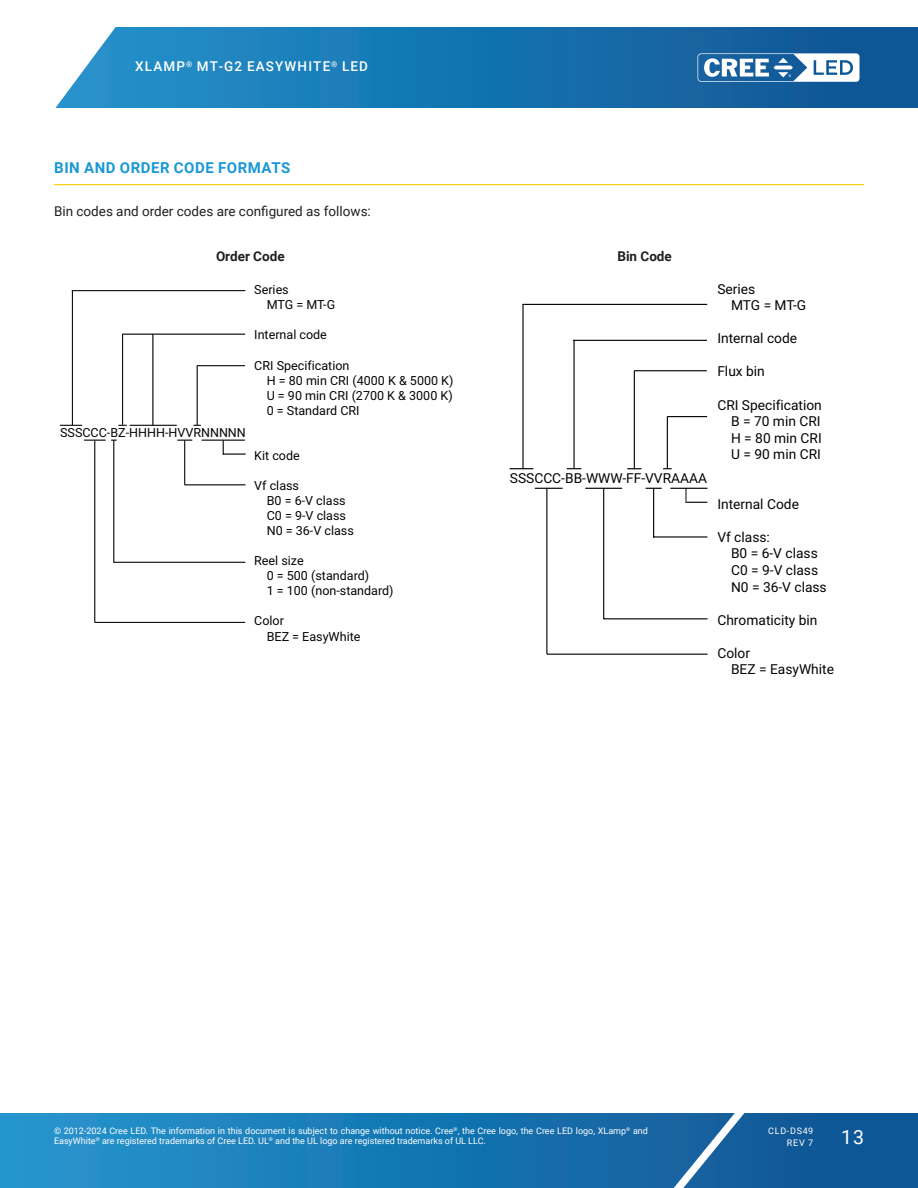
<style>
.page{position:relative;width:918px;height:1188px;background:#fff}
.page>*{position:absolute;margin:0;border:0;box-sizing:border-box;transform-origin:0 0}
.t1{font:19.5px "Roboto";color:#fff}
.Section_heading_with_rule{font:700 15px "Roboto";letter-spacing:.035em;color:#1a98d6}
.t2{font:13.8px/16.5px "Roboto";color:#040503}
.Text_justify{font:13.5px "Roboto";color:#231f20}
.t3{font:500 13.5px "Roboto";letter-spacing:.085em;color:#fff}
.Text_justify-2{font:700 13.5px "Roboto";color:#231f20}
.t4{font:12.6px/15px "Roboto";color:#040503}
.t5{font:9px/10.8px "Roboto";color:#fff}
.t6{font:9px/12px "Roboto";letter-spacing:.085em;color:#fff;text-align:right}
</style>
<div class="page">
<svg style="left:0;top:1113px;width:918px;height:75px;background:#1876b2"></svg>
<svg style="left:644px;top:1113px;width:117px;height:75px;background:#296da6"></svg>
<svg style="left:55px;top:27px;width:863px;height:81px;background:#2078b2"></svg>
<svg style="left:698px;top:53px;width:162px;height:29px"></svg>
<hr style="left:54px;top:184px;width:810px;height:1px;background:#fece08">
<svg style="left:646px;top:488px;width:16px;height:1px"></svg>
<svg style="left:567px;top:468px;width:14px;height:1px"></svg>
<hr style="left:670px;top:488px;width:37px;height:1px;background:#040503">
<svg style="left:510px;top:468px;width:23px;height:1px"></svg>
<svg style="left:627px;top:468px;width:14px;height:1px"></svg>
<hr style="left:585px;top:488px;width:37px;height:1px;background:#040503">
<svg style="left:535px;top:488px;width:27px;height:1px"></svg>
<hr style="left:523px;top:304px;width:184px;height:1px;background:#040503">
<hr style="left:522px;top:304px;width:2px;height:165px;background:#040503">
<hr style="left:574px;top:340px;width:133px;height:1px;background:#040503">
<hr style="left:573px;top:340px;width:2px;height:128px;background:#040503">
<hr style="left:634px;top:370px;width:73px;height:1px;background:#040503">
<hr style="left:634px;top:371px;width:1px;height:98px;background:#040503">
<hr style="left:668px;top:416px;width:39px;height:1px;background:#040503">
<hr style="left:667px;top:417px;width:1px;height:52px;background:#040503">
<svg style="left:685px;top:488px;width:22px;height:15px"></svg>
<hr style="left:653px;top:489px;width:1px;height:48px;background:#040503">
<hr style="left:653px;top:536px;width:54px;height:2px;background:#040503">
<hr style="left:603px;top:488px;width:1px;height:131px;background:#040503">
<hr style="left:604px;top:618px;width:104px;height:1px;background:#040503">
<hr style="left:546px;top:488px;width:1px;height:166px;background:#040503">
<hr style="left:547px;top:654px;width:161px;height:1px;background:#040503">
<svg style="left:177px;top:440px;width:15px;height:1px"></svg>
<hr style="left:94px;top:441px;width:1px;height:181px;background:#040503">
<hr style="left:94px;top:622px;width:151px;height:1px;background:#040503">
<hr style="left:184px;top:440px;width:1px;height:45px;background:#040503">
<hr style="left:184px;top:484px;width:61px;height:1px;background:#040503">
<hr style="left:113px;top:440px;width:1px;height:123px;background:#040503">
<hr style="left:114px;top:562px;width:131px;height:1px;background:#040503">
<hr style="left:122px;top:334px;width:1px;height:91px;background:#040503">
<hr style="left:123px;top:334px;width:122px;height:1px;background:#040503">
<svg style="left:60px;top:425px;width:22px;height:1px"></svg>
<hr style="left:72px;top:290px;width:1px;height:135px;background:#040503">
<hr style="left:72px;top:290px;width:173px;height:1px;background:#040503">
<hr style="left:130px;top:425px;width:47px;height:1px;background:#040503">
<hr style="left:152px;top:334px;width:1px;height:91px;background:#040503">
<hr style="left:197px;top:366px;width:1px;height:59px;background:#040503">
<hr style="left:197px;top:365px;width:48px;height:1px;background:#040503">
<svg style="left:84px;top:440px;width:33px;height:1px"></svg>
<hr style="left:223px;top:453px;width:23px;height:2px;background:#040503">
<svg style="left:223px;top:441px;width:1px;height:14px"></svg>
<hr style="left:202px;top:440px;width:43px;height:1px;background:#040503">
<p class="t3" style="left:135px;top:57px;width:234px">XLAMP<sup>®</sup> MT-G2 EASYWHITE<sup>®</sup> LED</p>
<p class="Section_heading_with_rule" style="left:54px;top:157px;width:238px">BIN AND ORDER CODE FORMATS</p>
<p class="Text_justify" style="left:54px;top:202px;width:318px">Bin codes and order codes are configured as follows:</p>
<p class="Text_justify-2" style="left:216px;top:247px;width:70px">Order Code</p>
<p class="Text_justify-2" style="left:617px;top:247px;width:56px">Bin Code</p>
<p class="t4" style="left:60px;top:425px;width:187px">SSSCCC-BZ-HHHH-HVVRNNNNN</p>
<p class="t4" style="left:267px;top:282px;width:70px;text-indent:-12px">Series<br>MTG = MT-G</p>
<p class="t4" style="left:254px;top:327px;width:74px">Internal code</p>
<p class="t4" style="left:267px;top:357px;width:188px;text-indent:-12px">CRI Specification<br>H = 80 min CRI (4000 K &amp; 5000 K)<br>U = 90 min CRI (2700 K &amp; 3000 K)<br>0 = Standard CRI</p>
<p class="t4" style="left:254px;top:447px;width:47px">Kit code</p>
<p class="t4" style="left:267px;top:478px;width:89px;text-indent:-12px">Vf class<br>B0 = 6-V class<br>C0 = 9-V class<br>N0 = 36-V class</p>
<p class="t4" style="left:267px;top:553px;width:128px;text-indent:-12px">Reel size<br>0 = 500 (standard)<br>1 = 100 (non-standard)</p>
<p class="t4" style="left:267px;top:613px;width:95px;text-indent:-12px">Color<br>BEZ = EasyWhite</p>
<p class="t2" style="left:510px;top:470px;width:199px">SSSCCC-BB-WWW-FF-VVRAAAA</p>
<p class="t2" style="left:731px;top:280px;width:77px;text-indent:-14px">Series<br>MTG = MT-G</p>
<p class="t2" style="left:717px;top:330px;width:81px">Internal code</p>
<p class="t2" style="left:717px;top:363px;width:49px">Flux bin</p>
<p class="t2" style="left:731px;top:396px;width:92px;text-align:justify;text-indent:-14px">CRI Specification B = 70 min CRI H = 80 min CRI U = 90 min CRI</p>
<p class="t2" style="left:717px;top:495px;width:83px">Internal Code</p>
<p class="t2" style="left:731px;top:528px;width:97px;text-indent:-14px">Vf class:<br>B0 = 6-V class<br>C0 = 9-V class<br>N0 = 36-V class</p>
<p class="t2" style="left:717px;top:611px;width:102px">Chromaticity bin</p>
<p class="t2" style="left:731px;top:644px;width:105px;text-indent:-14px">Color<br>BEZ = EasyWhite</p>
<p class="t5" style="left:54px;top:1125px;width:596px">© 2012-2024 Cree LED. The information in this document is subject to change without notice. Cree<sup>®</sup>, the Cree logo, the Cree LED logo, XLamp<sup>®</sup> and<br>EasyWhite<sup>®</sup> are registered trademarks of Cree LED. UL<sup>®</sup> and the UL logo are registered trademarks of UL LLC.</p>
<p class="t6" style="left:768px;top:1124px;width:47px">CLD-DS49<br>REV 7</p>
<h1 class="t1" style="left:841px;top:1123px;width:24px">13</h1>
</div>
